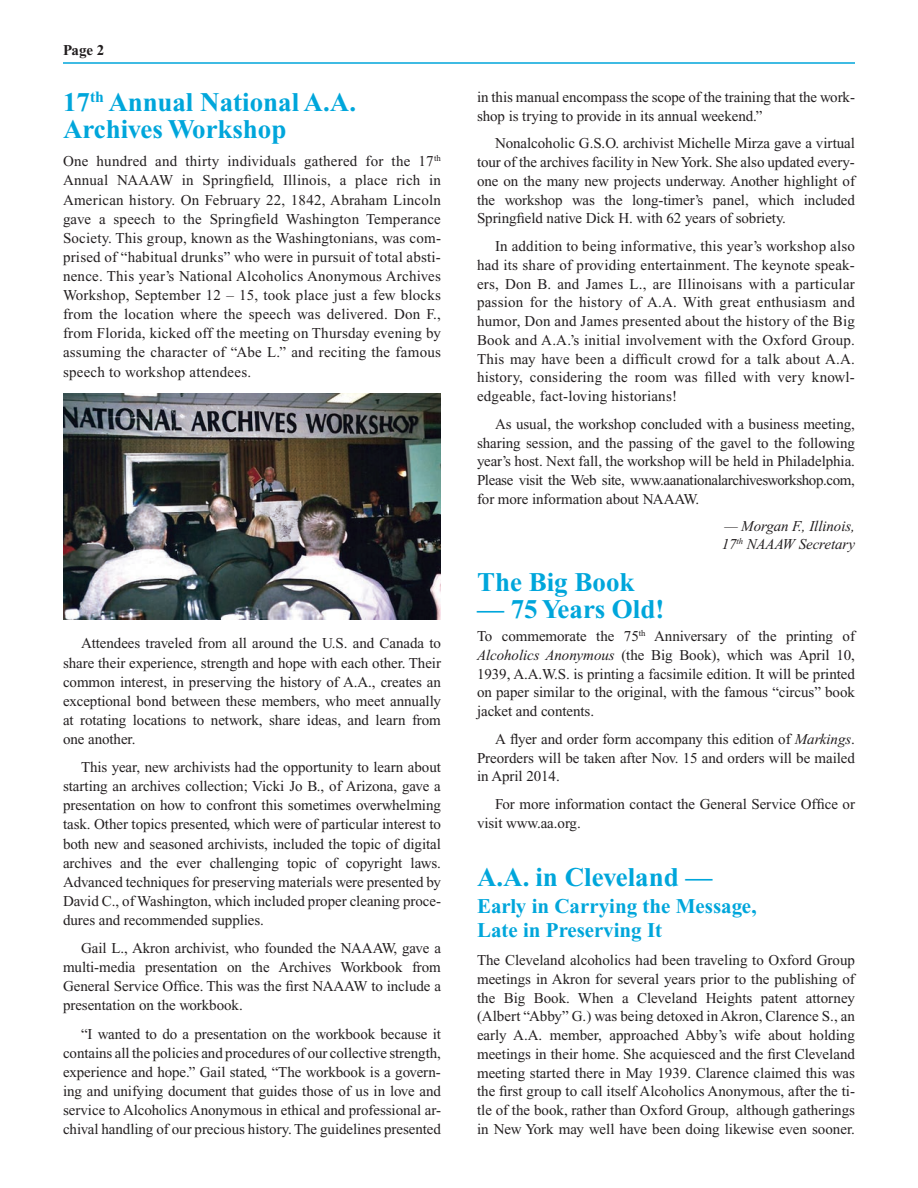
<style>
.page{position:relative;width:918px;height:1188px;background:#fff}
.page>*{position:absolute;margin:0;border:0;box-sizing:border-box;transform-origin:0 0}
.t1{font:700 27px/27.3px "Times New Roman";color:#00a6db}
.t2{font:700 21px/24px "Times New Roman";color:#00a6db}
.t3{font:15px/18.8px "Times New Roman";letter-spacing:-.005em;color:#231f20;text-align:justify}
.t4{font:italic 15px/18px "Times New Roman";letter-spacing:-.005em;color:#231f20}
.t5{font:700 15px "Times New Roman";color:#231f20}
.s1{font-style:italic}
</style>
<div class="page">
<hr style="left:63px;top:62px;width:792px;height:2px;background:#00a6db">
<img style="left:63px;top:393px;width:378px;height:227px">
<p class="t5" style="left:63px;top:41px;width:43px">Page 2</p>
<h1 class="t1" style="left:63px;top:88px;width:295px">17<sup>th</sup> Annual National A.A.<br>Archives Workshop</h1>
<p class="t3" style="left:63px;top:152px;width:380px">One hundred and thirty individuals gathered for the 17<sup>th </sup>Annual NAAAW in Springfield, Illinois, a place rich in American history. On February 22, 1842, Abraham Lincoln gave a speech to the Springfield Washington Temperance Society. This group, known as the Washingtonians, was com&shy;prised of “habitual drunks” who were in pursuit of total absti&shy;nence. This year’s National Alcoholics Anonymous Archives Workshop, September 12 – 15, took place just a few blocks from the location where the speech was delivered. Don F., from Florida, kicked off the meeting on Thursday evening by assuming the character of “Abe L.” and reciting the famous speech to workshop attendees.</p>
<p class="t3" style="left:63px;top:634px;width:380px;text-indent:18px">Attendees traveled from all around the U.S. and Canada to share their experience, strength and hope with each other. Their common interest, in preserving the history of A.A., creates an exceptional bond between these members, who meet annually at rotating locations to network, share ideas, and learn from one another.</p>
<p class="t3" style="left:63px;top:758px;width:380px;text-indent:18px">This year, new archivists had the opportunity to learn about starting an archives collection; Vicki Jo B., of Arizona, gave a presentation on how to confront this sometimes overwhelming task. Other topics presented, which were of particular interest to both new and seasoned archivists, included the topic of digital archives and the ever challenging topic of copyright laws.<br>Advanced techniques for preserving materials were presented by David C., of Washington, which included proper cleaning proce&shy;dures and recommended supplies.</p>
<p class="t3" style="left:63px;top:939px;width:380px;text-indent:18px">Gail L., Akron archivist, who founded the NAAAW, gave a multi-media presentation on the Archives Workbook from General Service Office. This was the first NAAAW to include a presentation on the workbook.</p>
<p class="t3" style="left:63px;top:1024px;width:380px;text-indent:18px">“I wanted to do a presentation on the workbook because it contains all the policies and procedures of our collective strength, experience and hope.” Gail stated, “The workbook is a govern&shy;ing and unifying document that guides those of us in love and service to Alcoholics Anonymous in ethical and professional ar&shy;chival handling of our precious history. The guidelines presented</p>
<p class="t3" style="left:477px;top:88px;width:380px">in this manual encompass the scope of the training that the work&shy;shop is trying to provide in its annual weekend.”</p>
<p class="t3" style="left:477px;top:134px;width:380px;text-indent:18px">Nonalcoholic G.S.O. archivist Michelle Mirza gave a virtual tour of the archives facility in New York. She also updated every&shy;one on the many new projects underway. Another highlight of the workshop was the long-timer’s panel, which included Springfield native Dick H. with 62 years of sobriety.</p>
<p class="t3" style="left:477px;top:237px;width:379px;text-indent:18px">In addition to being informative, this year’s workshop also had its share of providing entertainment. The keynote speak&shy;ers, Don B. and James L., are Illinoisans with a particular passion for the history of A.A. With great enthusiasm and humor, Don and James presented about the history of the Big Book and A.A.’s initial involvement with the Oxford Group.<br>This may have been a difficult crowd for a talk about A.A. history, considering the room was filled with very knowl&shy;edgeable, fact-loving historians!</p>
<p class="t3" style="left:477px;top:415px;width:380px;text-indent:18px">As usual, the workshop concluded with a business meeting, sharing session, and the passing of the gavel to the following year’s host. Next fall, the workshop will be held in Philadelphia.<br>Please visit the Web site, www.aanationalarchivesworkshop.com, for more information about NAAAW.</p>
<p class="t4" style="left:722px;top:517px;width:135px">— Morgan F., Illinois,<br>17<sup>th</sup> NAAAW Secretary</p>
<h1 class="t1" style="left:477px;top:568px;width:159px">The Big Book</h1>
<h1 class="t1" style="left:477px;top:595px;width:189px">— 75 Years Old!</h1>
<p class="t3" style="left:477px;top:627px;width:380px">To commemorate the 75<sup>th</sup> Anniversary of the printing of <span class="s1">Alcoholics Anonymous</span> (the Big Book), which was April 10, 1939, A.A.W.S. is printing a facsimile edition. It will be printed on paper similar to the original, with the famous “circus” book jacket and contents.</p>
<p class="t3" style="left:477px;top:730px;width:380px;text-indent:18px">A flyer and order form accompany this edition of <span class="s1">Markings</span>.<br>Preorders will be taken after Nov. 15 and orders will be mailed in April 2014.</p>
<p class="t3" style="left:477px;top:795px;width:380px;text-indent:18px">For more information contact the General Service Office or visit www.aa.org.</p>
<h1 class="t1" style="left:477px;top:864px;width:237px">A.A. in Cleveland —</h1>
<h2 class="t2" style="left:477px;top:894px;width:281px">Early in Carrying the Message,<br>Late in Preserving It</h2>
<p class="t3" style="left:477px;top:951px;width:380px">The Cleveland alcoholics had been traveling to Oxford Group meetings in Akron for several years prior to the publishing of the Big Book. When a Cleveland Heights patent attorney (Albert “Abby” G.) was being detoxed in Akron, Clarence S., an early A.A. member, approached Abby’s wife about holding meetings in their home. She acquiesced and the first Cleveland meeting started there in May 1939. Clarence claimed this was the first group to call itself Alcoholics Anonymous, after the ti&shy;tle of the book, rather than Oxford Group, although gatherings in New York may well have been doing likewise even sooner.</p>
</div>
